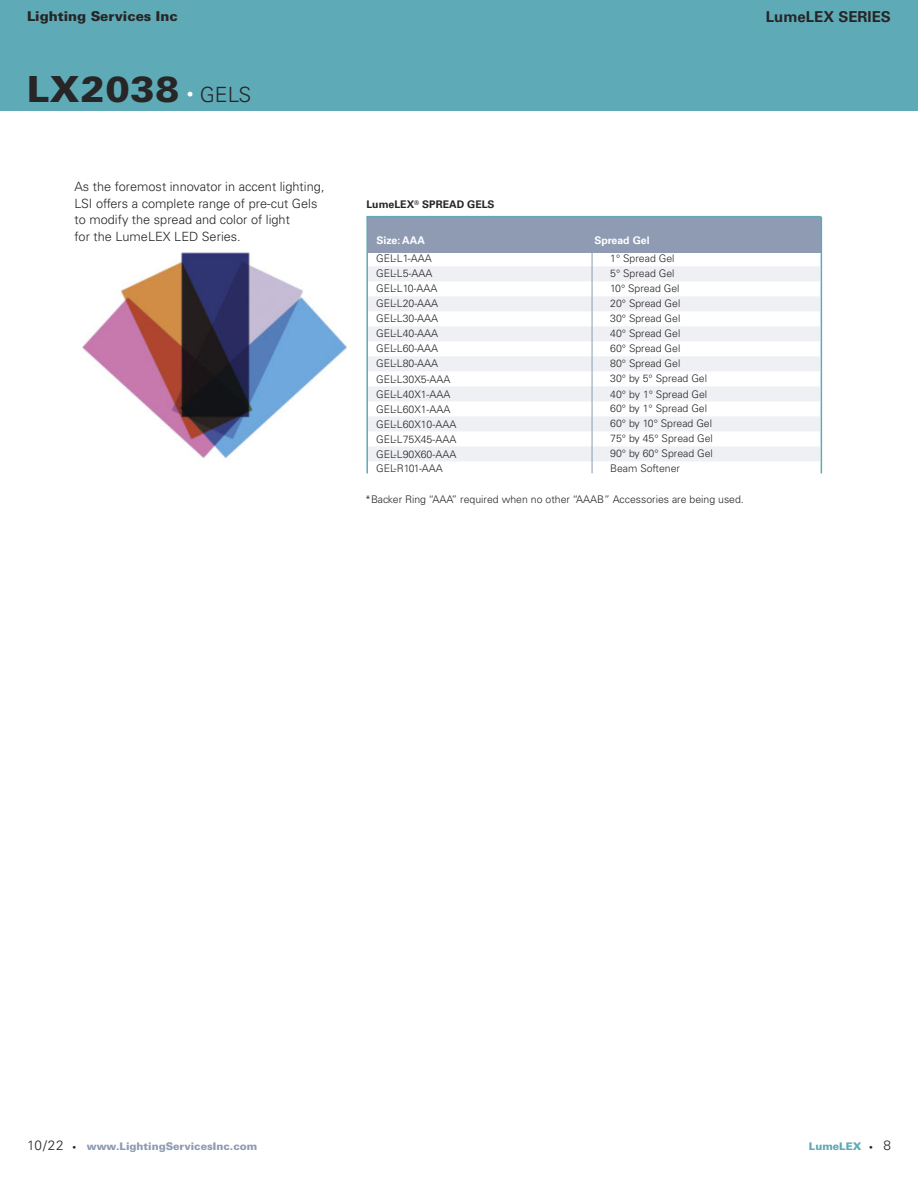
<style>
.page{position:relative;width:918px;height:1188px;background:#fff}
.page>*{position:absolute;margin:0;border:0;box-sizing:border-box;transform-origin:0 0}
.t1{font:900 36px "Univers";letter-spacing:.025em;color:#272526}
.t2{font:300 21px "Univers";color:#272526}
.t3{font:700 15px "Univers";color:#272526}
.t4{font:900 13.5px "Univers";color:#272526}
.t5{font:300 12.75px/16.5px "Univers";color:#272526}
.t6{font:300 10.5px "Univers";color:#272526}
.t7{font:900 10.5px "Univers";color:#8e9bb3}
.t8{font:700 10.5px "Univers";color:#272526}
.t9{font:700 10.5px "Univers";color:#fff}
.t10{font:900 10.5px "Univers";color:#5eaab6}
.s1{font-size:13.5px;color:#fff}
.s2{font-weight:300;font-size:13.5px;color:#272526}
.s3{font-size:7.5px;color:#272526}
</style>
<div class="page">
<div style="left:0;top:0;width:918px;height:111px;background:#5eaab6"></div>
<div style="left:367px;top:266px;width:453px;height:15px;background:#eef0f4"></div>
<div style="left:367px;top:296px;width:453px;height:15px;background:#eef0f4"></div>
<div style="left:367px;top:326px;width:453px;height:15px;background:#eef0f4"></div>
<div style="left:367px;top:356px;width:453px;height:15px;background:#eef0f4"></div>
<div style="left:367px;top:386px;width:453px;height:15px;background:#eef0f4"></div>
<div style="left:367px;top:416px;width:453px;height:15px;background:#eef0f4"></div>
<div style="left:367px;top:446px;width:453px;height:15px;background:#eef0f4"></div>
<div style="left:367px;top:217px;width:454px;height:35px;background:#8e9bb3"></div>
<hr style="left:366px;top:217px;width:2px;height:256px;background:#5eaab6">
<hr style="left:821px;top:217px;width:1px;height:256px;background:#5eaab6">
<hr style="left:366px;top:216px;width:455px;height:1px;background:#5eaab6">
<hr style="left:592px;top:217px;width:1px;height:256px;background:#8e9bb3">
<img style="left:82px;top:252px;width:266px;height:207px">
<p class="t4" style="left:27px;top:12px;width:152px">Lighting Services Inc</p>
<h3 class="t3" style="left:766px;top:11px;width:127px">LumeLEX SERIES</h3>
<h1 class="t1" style="left:27px;top:76px;width:154px">LX2038</h1>
<h2 class="t2" style="left:187px;top:87px;width:66px"><span class="s1">•</span> GELS</h2>
<p class="t5" style="left:75px;top:180px;width:252px">As the foremost innovator in accent lighting, LSI offers a complete range of pre-cut Gels to modify the spread and color of light<br>for the LumeLEX LED Series.</p>
<p class="t8" style="left:366px;top:200px;width:130px">LumeLEX<sup>®</sup> SPREAD GELS</p>
<p class="t9" style="left:377px;top:236px;width:50px">Size: AAA</p>
<p class="t9" style="left:594px;top:236px;width:57px">Spread Gel</p>
<p class="t6" style="left:376px;top:255px;width:57px">GEL-L1-AAA</p>
<p class="t6" style="left:610px;top:255px;width:66px">1° Spread Gel</p>
<p class="t6" style="left:376px;top:270px;width:58px">GEL-L5-AAA</p>
<p class="t6" style="left:610px;top:270px;width:66px">5° Spread Gel</p>
<p class="t6" style="left:376px;top:285px;width:63px">GEL-L10-AAA</p>
<p class="t6" style="left:610px;top:285px;width:71px">10° Spread Gel</p>
<p class="t6" style="left:376px;top:300px;width:64px">GEL-L20-AAA</p>
<p class="t6" style="left:610px;top:300px;width:72px">20° Spread Gel</p>
<p class="t6" style="left:376px;top:315px;width:64px">GEL-L30-AAA</p>
<p class="t6" style="left:610px;top:315px;width:72px">30° Spread Gel</p>
<p class="t6" style="left:376px;top:330px;width:64px">GEL-L40-AAA</p>
<p class="t6" style="left:610px;top:330px;width:72px">40° Spread Gel</p>
<p class="t6" style="left:376px;top:345px;width:64px">GEL-L60-AAA</p>
<p class="t6" style="left:610px;top:345px;width:72px">60° Spread Gel</p>
<p class="t6" style="left:376px;top:360px;width:64px">GEL-L80-AAA</p>
<p class="t6" style="left:610px;top:360px;width:72px">80° Spread Gel</p>
<p class="t6" style="left:376px;top:375px;width:76px">GEL-L30X5-AAA</p>
<p class="t6" style="left:610px;top:375px;width:98px">30° by 5° Spread Gel</p>
<p class="t6" style="left:376px;top:390px;width:76px">GEL-L40X1-AAA</p>
<p class="t6" style="left:610px;top:390px;width:99px">40° by 1° Spread Gel</p>
<p class="t6" style="left:376px;top:405px;width:76px">GEL-L60X1-AAA</p>
<p class="t6" style="left:610px;top:405px;width:98px">60° by 1° Spread Gel</p>
<p class="t6" style="left:376px;top:420px;width:82px">GEL-L60X10-AAA</p>
<p class="t6" style="left:610px;top:420px;width:103px">60° by 10° Spread Gel</p>
<p class="t6" style="left:376px;top:435px;width:82px">GEL-L75X45-AAA</p>
<p class="t6" style="left:610px;top:435px;width:104px">75° by 45° Spread Gel</p>
<p class="t6" style="left:376px;top:450px;width:82px">GEL-L90X60-AAA</p>
<p class="t6" style="left:610px;top:450px;width:104px">90° by 60° Spread Gel</p>
<p class="t6" style="left:376px;top:465px;width:68px">GEL-R101-AAA</p>
<p class="t6" style="left:610px;top:465px;width:71px">Beam Softener</p>
<p class="t6" style="left:365px;top:496px;width:380px">*Backer Ring “AAA” required when no other “AAAB” Accessories are being used.</p>
<p class="t7" style="left:27px;top:1143px;width:232px"><span class="s2">10/22</span> <span class="s3">•</span> www.LightingServicesInc.com</p>
<p class="t10" style="left:809px;top:1143px;width:84px">LumeLEX <span class="s3">•</span> <span class="s2">8</span></p>
</div>
